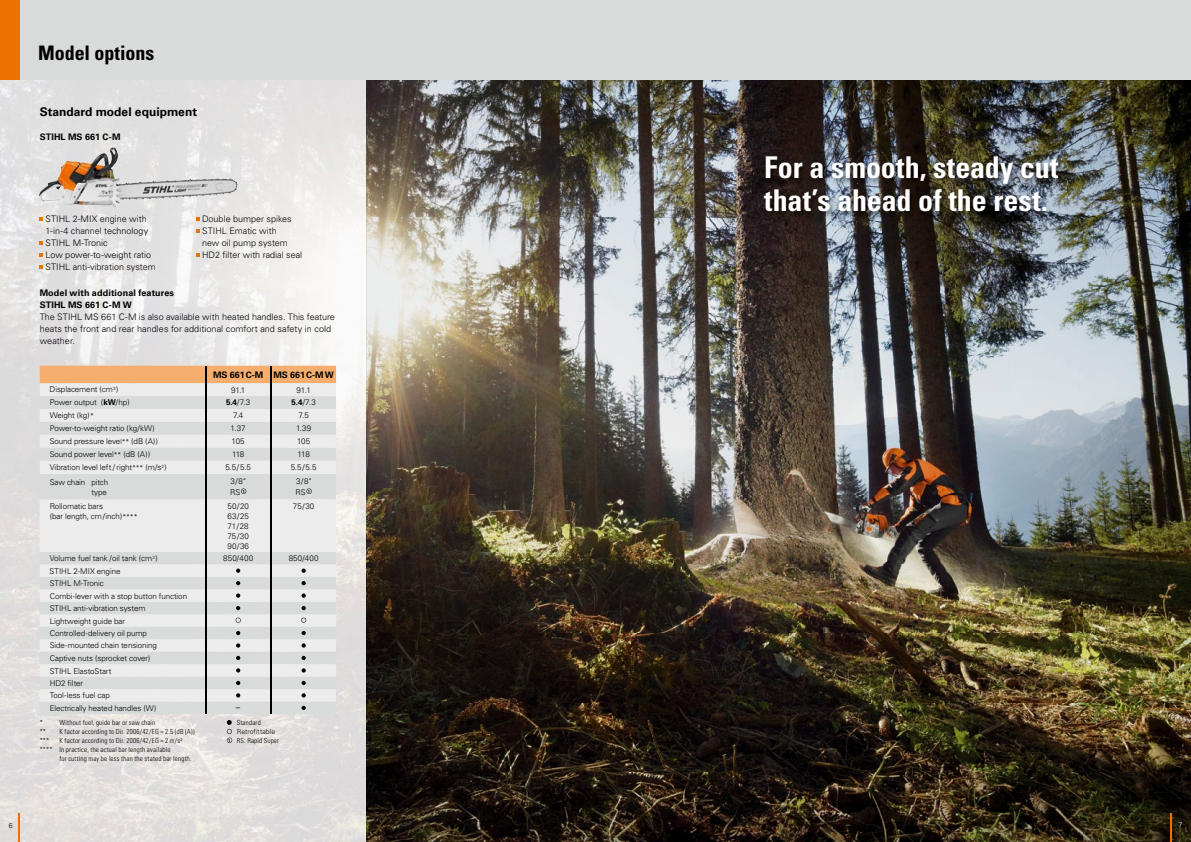
<style>
.page{position:relative;width:1191px;height:842px;background:#fff}
.page>*{position:absolute;margin:0;border:0;box-sizing:border-box;transform-origin:0 0}
.t1{font:700 condensed 30px/33px "Univers";color:#fff}
.t2{font:700 condensed 20px "Univers";letter-spacing:-.005em;color:#000}
.t3{font:700 12px "Univers";color:#000}
.t4{font:300 9px/12px "Univers";color:#000}
.t5{font:700 9px/12px "Univers";letter-spacing:.015em;color:#000}
.t6{font:700 9px "Univers";letter-spacing:-.005em;color:#000}
.t7{font:300 8px/12.5px "Univers";letter-spacing:-.01em;color:#000}
.t8{font:8px "Univers";color:#000}
.t9{font:300 condensed 7px/9px "Univers";letter-spacing:.02em;color:#000}
.t10{font:300 7px/9px "Univers";letter-spacing:.01em;color:#000}
.t11{font:300 7px "Univers";color:#fff}
.s1{font-weight:700}
.s2{font-size:7px}
.s3{font-stretch:condensed}
</style>
<div class="page">
<img style="left:367px;top:79px;width:824px;height:70px">
<img style="left:367px;top:149px;width:394px;height:69px">
<img style="left:761px;top:149px;width:286px;height:3px">
<img style="left:1047px;top:149px;width:144px;height:69px">
<img style="left:367px;top:218px;width:430px;height:69px">
<img style="left:797px;top:220px;width:143px;height:67px">
<img style="left:940px;top:218px;width:251px;height:69px">
<img style="left:367px;top:287px;width:824px;height:555px">
<img style="left:0;top:79px;width:367px;height:763px">
<div style="left:40px;top:702px;width:296px;height:12px;background:#d9dada"></div>
<svg style="left:40px;top:499px;width:296px;height:203px;background:#e4e4e4"></svg>
<hr style="left:205px;top:499px;width:1px;height:53px;background:#000">
<hr style="left:270px;top:499px;width:1px;height:53px;background:#000">
<svg style="left:205px;top:552px;width:1px;height:162px"></svg>
<svg style="left:270px;top:552px;width:1px;height:162px"></svg>
<svg style="left:40px;top:366px;width:296px;height:133px;background:#e0d8d0"></svg>
<svg style="left:236px;top:568px;width:4px;height:5px"></svg>
<svg style="left:301px;top:568px;width:5px;height:5px"></svg>
<svg style="left:236px;top:581px;width:4px;height:4px"></svg>
<svg style="left:301px;top:581px;width:5px;height:4px"></svg>
<svg style="left:236px;top:593px;width:4px;height:5px"></svg>
<svg style="left:301px;top:593px;width:5px;height:5px"></svg>
<svg style="left:236px;top:606px;width:4px;height:4px"></svg>
<svg style="left:301px;top:606px;width:5px;height:4px"></svg>
<svg style="left:236px;top:618px;width:5px;height:5px"></svg>
<svg style="left:301px;top:618px;width:5px;height:5px"></svg>
<svg style="left:236px;top:631px;width:4px;height:4px"></svg>
<svg style="left:301px;top:631px;width:5px;height:4px"></svg>
<svg style="left:236px;top:643px;width:4px;height:5px"></svg>
<svg style="left:301px;top:643px;width:5px;height:5px"></svg>
<svg style="left:236px;top:656px;width:4px;height:4px"></svg>
<svg style="left:301px;top:656px;width:5px;height:4px"></svg>
<svg style="left:236px;top:668px;width:4px;height:4px"></svg>
<svg style="left:301px;top:668px;width:5px;height:4px"></svg>
<svg style="left:236px;top:681px;width:4px;height:4px"></svg>
<svg style="left:301px;top:681px;width:5px;height:4px"></svg>
<svg style="left:236px;top:693px;width:4px;height:4px"></svg>
<svg style="left:301px;top:693px;width:5px;height:4px"></svg>
<svg style="left:301px;top:706px;width:5px;height:4px"></svg>
<svg style="left:227px;top:720px;width:5px;height:23px"></svg>
<div style="left:0;top:0;width:1191px;height:79px;background:#d9dada"></div>
<div style="left:0;top:0;width:20px;height:79px;background:#ed7100"></div>
<svg style="left:19px;top:814px;width:1px;height:28px"></svg>
<svg style="left:1170px;top:814px;width:1px;height:28px"></svg>
<img style="left:760px;top:152px;width:306px;height:68px">
<svg style="left:40px;top:217px;width:3px;height:4px"></svg>
<svg style="left:40px;top:241px;width:3px;height:4px"></svg>
<svg style="left:40px;top:253px;width:3px;height:4px"></svg>
<svg style="left:40px;top:265px;width:3px;height:4px"></svg>
<svg style="left:196px;top:217px;width:4px;height:4px"></svg>
<svg style="left:196px;top:229px;width:4px;height:4px"></svg>
<svg style="left:196px;top:253px;width:4px;height:4px"></svg>
<img style="left:39px;top:148px;width:91px;height:59px">
<h2 class="t2" style="left:38px;top:40px;width:117px">Model options</h2>
<h3 class="t3" style="left:40px;top:105px;width:159px">Standard model equipment</h3>
<p class="t5" style="left:40px;top:131px;width:82px">STIHL MS 661 C-M</p>
<p class="t4" style="left:45px;top:213px;width:112px">STIHL 2-MIX engine with<br>1-in-4 channel technology<br>STIHL M-Tronic<br>Low power-to-weight ratio<br>STIHL anti-vibration system</p>
<p class="t4" style="left:202px;top:213px;width:102px">Double bumper spikes<br>STIHL Ematic with<br>new oil pump system<br>HD2 filter with radial seal</p>
<p class="t5" style="left:40px;top:287px;width:136px">Model with additional features<br>STIHL MS 661 C-M W</p>
<p class="t4" style="left:40px;top:311px;width:297px">The STIHL MS 661 C-M is also available with heated handles. This feature heats the front and rear handles for additional comfort and safety in cold weather.</p>
<p class="t6" style="left:213px;top:370px;width:122px">MS 661 C-M MS 661 C-M W</p>
<p class="t7" style="left:50px;top:383px;width:70px">Displacement (cm<sup>3</sup>)</p>
<p class="t7" style="left:231px;top:383px;width:16px">91.1</p>
<p class="t7" style="left:296px;top:383px;width:16px">91.1</p>
<p class="t7" style="left:50px;top:396px;width:82px">Power output (<span class="s1">kW</span>/hp)</p>
<p class="t7" style="left:226px;top:396px;width:26px"><span class="s1">5.4</span>/7.3</p>
<p class="t7" style="left:291px;top:396px;width:26px"><span class="s1">5.4</span>/7.3</p>
<p class="t7" style="left:50px;top:409px;width:46px">Weight (kg)<span class="s2">*</span></p>
<p class="t7" style="left:233px;top:409px;width:12px">7.4</p>
<p class="t7" style="left:298px;top:409px;width:12px">7.5</p>
<p class="t7" style="left:50px;top:422px;width:106px">Power-to-weight ratio (kg/kW)</p>
<p class="t7" style="left:231px;top:422px;width:17px">1.37</p>
<p class="t7" style="left:296px;top:422px;width:17px">1.39</p>
<p class="t7" style="left:50px;top:435px;width:110px">Sound pressure leve<span class="s2">l**</span> (dB (A))</p>
<p class="t7" style="left:232px;top:435px;width:15px">105</p>
<p class="t7" style="left:297px;top:435px;width:15px">105</p>
<p class="t7" style="left:50px;top:448px;width:102px">Sound power level<span class="s2">**</span> (dB (A))</p>
<p class="t7" style="left:232px;top:448px;width:14px">118</p>
<p class="t7" style="left:297px;top:448px;width:14px">118</p>
<p class="t7" style="left:50px;top:461px;width:118px">Vibration level left / right<span class="s2">***</span> (m/s<sup>2</sup>)</p>
<p class="t7" style="left:225px;top:461px;width:27px">5.5 / 5.5</p>
<p class="t7" style="left:291px;top:461px;width:27px">5.5 / 5.5</p>
<p class="t7" style="left:50px;top:477px;width:60px;line-height:10px;text-align:right">Saw chain pitch type</p>
<p class="t7" style="left:230px;top:476px;width:17px;line-height:11px">3/8"<br>RS <sup>1</sup></p>
<p class="t7" style="left:295px;top:476px;width:17px;line-height:11px">3/8"<br>RS <sup>1</sup></p>
<p class="t7" style="left:50px;top:501px;width:89px;line-height:10px">Rollomatic bars<br>(bar length, cm / inch)<span class="s2">****</span></p>
<p class="t7" style="left:227px;top:501px;width:23px;line-height:10px;text-align:justify">50 / 20<br>63 / 25<br>71 / 28<br>75 / 30<br>90 / 36</p>
<p class="t7" style="left:293px;top:500px;width:23px">75 / 30</p>
<p class="t7" style="left:50px;top:552px;width:109px">Volume fuel tank / oil tank (cm<sup>3</sup>)</p>
<p class="t7" style="left:223px;top:552px;width:31px">850/400</p>
<p class="t7" style="left:289px;top:552px;width:31px">850/400</p>
<p class="t7" style="left:50px;top:564px;width:139px">STIHL 2-MIX engine<br>STIHL M-Tronic<br>Combi-lever with a stop button function<br>STIHL anti-vibration system<br>Lightweight guide bar<br>Controlled-delivery oil pump<br>Side-mounted chain tensioning<br>Captive nuts (sprocket cover)<br>STIHL ElastoStart<br>HD2 filter<br>Tool-less fuel cap<br>Electrically heated handles (W)</p>
<p class="t8" style="left:236px;top:703px;width:5px">–</p>
<p class="t9" style="left:40px;top:718px;width:117px">* Without fuel, guide bar or saw chain **</p>
<p class="t9" style="left:60px;top:727px;width:137px">K factor according to Dir. 2006/42/EG = 2.5 (dB (A))</p>
<p class="t9" style="left:40px;top:736px;width:11px">***</p>
<p class="t9" style="left:40px;top:736px;width:144px;text-indent:20px">K factor according to Dir. 2006/42/EG = 2 m/s<sup>2 </sup>**** In practice, the actual bar length available</p>
<p class="t9" style="left:60px;top:754px;width:133px">for cutting may be less than the stated bar length.</p>
<p class="t9" style="left:237px;top:718px;width:26px">Standard</p>
<p class="t10" style="left:228px;top:727px;width:52px;text-indent:8px">Retrofittable<br><sup>1</sup> <span class="s3">RS: Rapid Super</span></p>
<h1 class="t1" style="left:764px;top:151px;width:296px">For a smooth, steady cut that’s ahead of the rest.</h1>
<p class="t10" style="left:9px;top:821px;width:5px">6</p>
<p class="t11" style="left:1178px;top:820px;width:5px">7</p>
</div>
